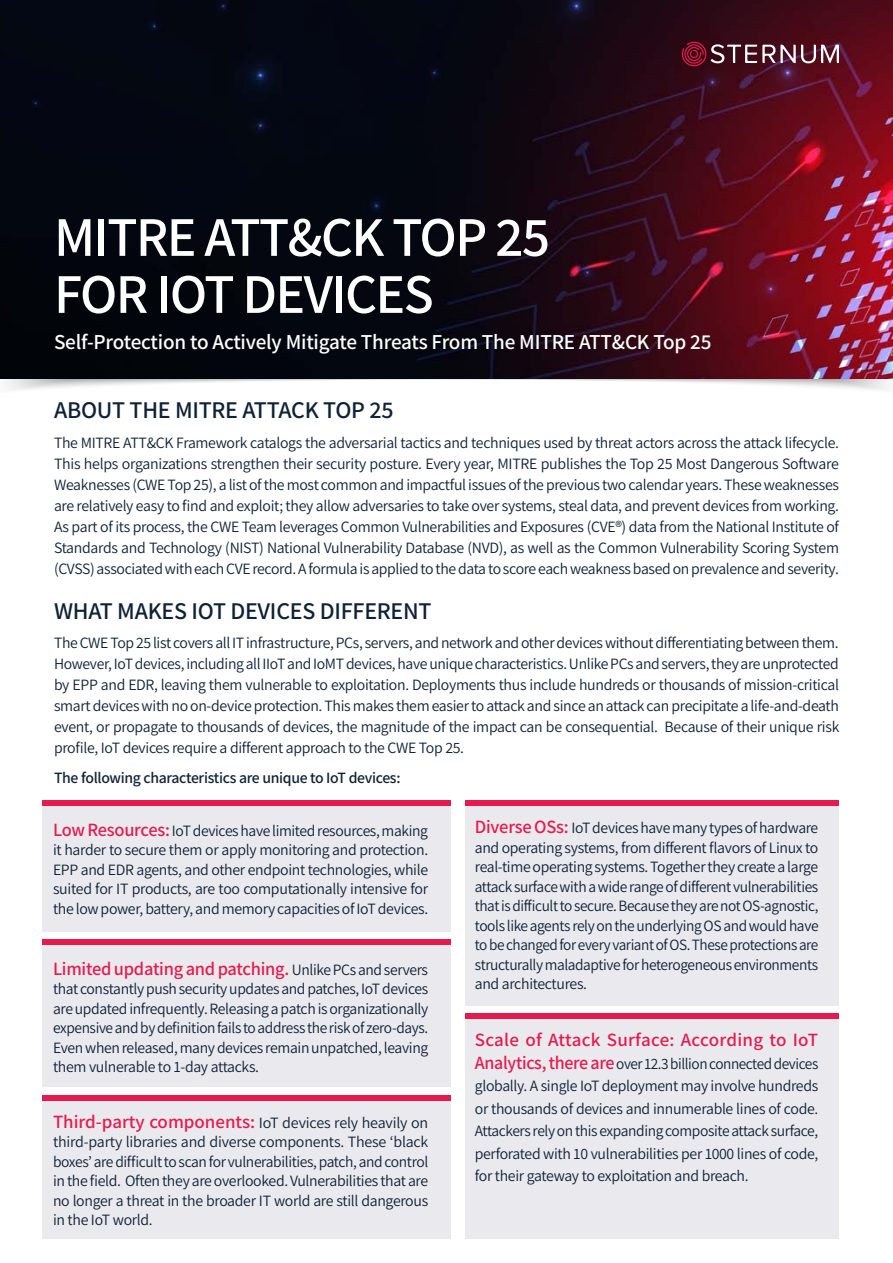
<style>
.page{position:relative;width:893px;height:1263px;background:#fff}
.page>*{position:absolute;margin:0;border:0;box-sizing:border-box;transform-origin:0 0}
.t1{font:600 55.95px/57px "Assistant";letter-spacing:-.03em;color:#fff}
.t2{font:600 24px "Assistant";letter-spacing:-.01em;color:#0f2138}
.t3{font:600 21.3px "Assistant";letter-spacing:-.01em;color:#fff}
.t4{font:600 18.75px "Assistant";letter-spacing:-.01em;color:#e61a4f}
.t5{font:600 18.75px "Assistant";letter-spacing:.015em;color:#e61a4f}
.t6{font:15.75px/19.5px "Assistant";letter-spacing:-.02em;color:#0f2138;text-align:justify}
.t7{font:600 15.75px "Assistant";letter-spacing:-.02em;color:#0f2138}
.s1{font-weight:600;font-size:18.75px;color:#e61a4f}
.s2{font-weight:400;font-size:15.75px;color:#0f2138}
</style>
<div class="page">
<div style="left:43px;top:800px;width:408px;height:131px;background:#eaeaee"></div>
<div style="left:43px;top:939px;width:408px;height:148px;background:#eaeaee"></div>
<img style="left:0;top:0;width:892px;height:308px">
<svg style="left:682px;top:42px;width:157px;height:24px;background:#723c4a"></svg>
<svg style="left:0;top:308px;width:893px;height:71px;background:#240a16"></svg>
<div style="left:43px;top:1095px;width:408px;height:143px;background:#eaeaee"></div>
<div style="left:465px;top:800px;width:374px;height:205px;background:#eaeaee"></div>
<div style="left:465px;top:800px;width:374px;height:6px;background:#e61a4f"></div>
<div style="left:465px;top:1013px;width:374px;height:225px;background:#eaeaee"></div>
<div style="left:465px;top:1013px;width:374px;height:6px;background:#e61a4f"></div>
<div style="left:43px;top:800px;width:408px;height:6px;background:#e61a4f"></div>
<div style="left:43px;top:939px;width:408px;height:6px;background:#e61a4f"></div>
<div style="left:43px;top:1095px;width:408px;height:6px;background:#e61a4f"></div>
<h1 class="t1" style="left:54px;top:213px;width:498px">MITRE ATT&amp;CK TOP 25<br>FOR IOT DEVICES</h1>
<h3 class="t3" style="left:54px;top:333px;width:659px">Self-Protection to Actively Mitigate Threats From The MITRE ATT&amp;CK Top 25</h3>
<h2 class="t2" style="left:54px;top:401px;width:341px">ABOUT THE MITRE ATTACK TOP 25</h2>
<p class="t6" style="left:54px;top:433px;width:787px;line-height:21px">The MITRE ATT&amp;CK Framework catalogs the adversarial tactics and techniques used by threat actors across the attack lifecycle.<br>This helps organizations strengthen their security posture. Every year, MITRE publishes the Top 25 Most Dangerous Software Weaknesses (CWE Top 25), a list of the most common and impactful issues of the previous two calendar years. These weaknesses are relatively easy to find and exploit; they allow adversaries to take over systems, steal data, and prevent devices from working.<br>As part of its process, the CWE Team leverages Common Vulnerabilities and Exposures (CVE®) data from the National Institute of Standards and Technology (NIST) National Vulnerability Database (NVD), as well as the Common Vulnerability Scoring System (CVSS) associated with each CVE record. A formula is applied to the data to score each weakness based on prevalence and severity.</p>
<h2 class="t2" style="left:54px;top:601px;width:379px">WHAT MAKES IOT DEVICES DIFFERENT</h2>
<p class="t6" style="left:54px;top:634px;width:787px;line-height:21px">The CWE Top 25 list covers all IT infrastructure, PCs, servers, and network and other devices without differentiating between them.<br>However, IoT devices, including all IIoT and IoMT devices, have unique characteristics. Unlike PCs and servers, they are unprotected by EPP and EDR, leaving them vulnerable to exploitation. Deployments thus include hundreds or thousands of mission-critical smart devices with no on-device protection. This makes them easier to attack and since an attack can precipitate a life-and-death event, or propagate to thousands of devices, the magnitude of the impact can be consequential. Because of their unique risk profile, IoT devices require a different approach to the CWE Top 25.</p>
<p class="t7" style="left:54px;top:771px;width:348px">The following characteristics are unique to IoT devices:</p>
<p class="t6" style="left:53px;top:822px;width:377px"><span class="s1">Low Resources:</span> IoT devices have limited resources, making it harder to secure them or apply monitoring and protection.<br>EPP and EDR agents, and other endpoint technologies, while suited for IT products, are too computationally intensive for the low power, battery, and memory capacities of IoT devices.</p>
<p class="t6" style="left:475px;top:819px;width:345px"><span class="s1">Diverse OSs:</span> IoT devices have many types of hardware and operating systems, from different flavors of Linux to real-time operating systems. Together they create a large attack surface with a wide range of different vulnerabilities that is difficult to secure. Because they are not OS-agnostic, tools like agents rely on the underlying OS and would have to be changed for every variant of OS. These protections are structurally maladaptive for heterogeneous environments and architectures.</p>
<p class="t4" style="left:53px;top:961px;width:377px">Limited updating and patching. <span class="s2">Unlike PCs and servers</span></p>
<p class="t6" style="left:53px;top:980px;width:377px">that constantly push security updates and patches, IoT devices are updated infrequently. Releasing a patch is organizationally expensive and by definition fails to address the risk of zero-days.<br>Even when released, many devices remain unpatched, leaving them vulnerable to 1-day attacks.</p>
<p class="t6" style="left:53px;top:1114px;width:377px"><span class="s1">Third-party components:</span> IoT devices rely heavily on third-party libraries and diverse components. These ‘black boxes’ are difficult to scan for vulnerabilities, patch, and control in the field. Often they are overlooked. Vulnerabilities that are no longer a threat in the broader IT world are still dangerous in the IoT world.</p>
<p class="t5" style="left:475px;top:1032px;width:345px">Scale of Attack Surface: According to IoT</p>
<p class="t6" style="left:475px;top:1053px;width:345px;line-height:22.5px"><span class="s1">Analytics, there are</span> over 12.3 billion connected devices globally. A single IoT deployment may involve hundreds or thousands of devices and innumerable lines of code.<br>Attackers rely on this expanding composite attack surface, perforated with 10 vulnerabilities per 1000 lines of code, for their gateway to exploitation and breach.</p>
</div>
